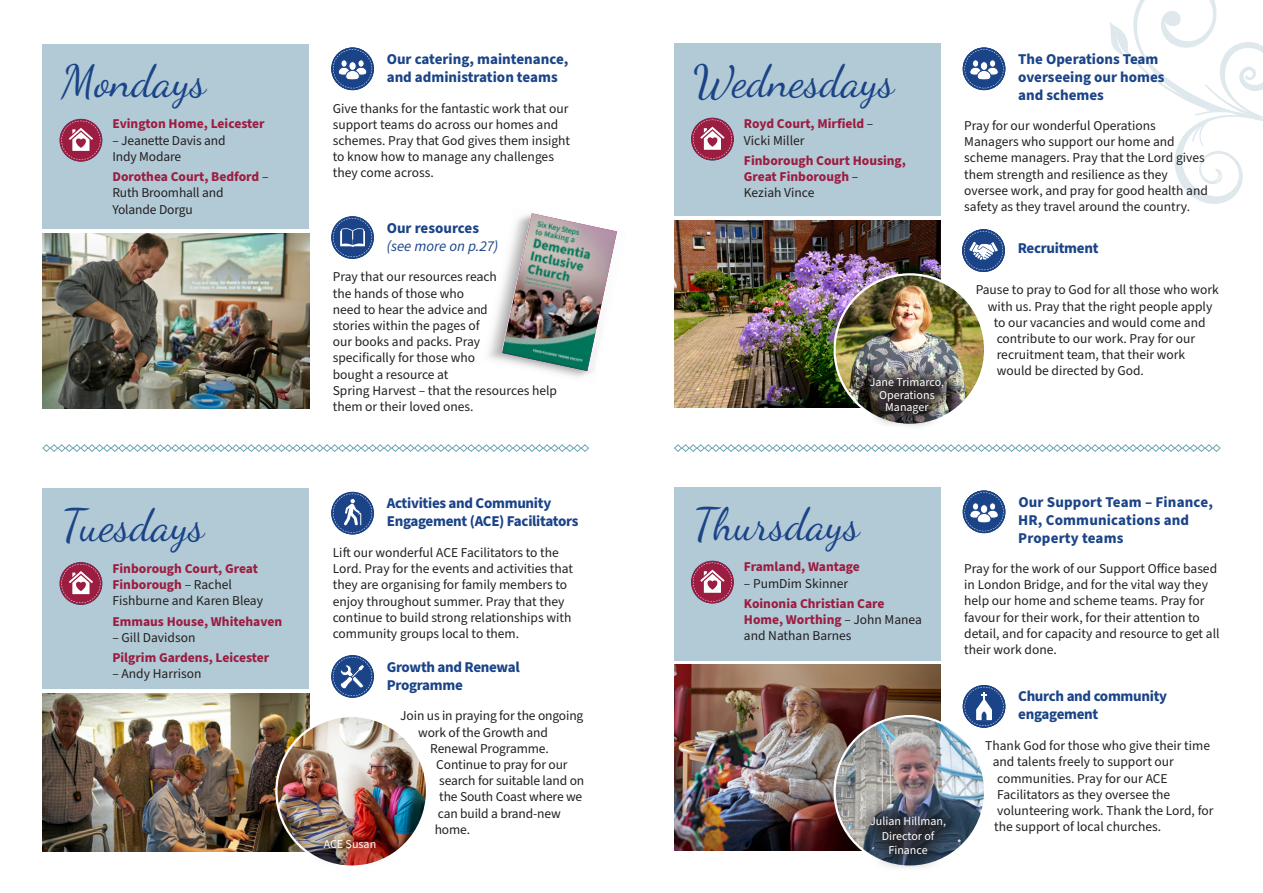
<style>
.page{position:relative;width:1263px;height:893px;background:#fff}
.page>*{position:absolute;margin:0;border:0;box-sizing:border-box;transform-origin:0 0}
.t1{font:45px "Dancing Script";color:#1b4488}
.t2{font:700 15px/18px "Source Sans Pro";letter-spacing:-.02em;color:#1b4488}
.t3{font:700 15px/18px "Source Sans Pro";color:#1b4488}
.t4{font:700 15px/18px "Source Sans Pro";letter-spacing:.01em;color:#1b4488}
.t5{font:italic 15px/18px "Source Sans Pro";color:#1b4488}
.t6{font:13.5px/16.2px "Source Sans Pro";color:#231f20}
.t7{font:700 13.5px/16.2px "Source Sans Pro";color:#9b1d41}
.t8{font:12px/12px "Source Sans Pro";color:#fff;text-align:center}
.s1{font-weight:700;color:#9b1d41}
.s2{font-weight:400;color:#231f20}
.s3{font-weight:700;font-style:normal}
</style>
<div class="page">
<img style="left:43px;top:693px;width:266px;height:159px">
<div style="left:43px;top:488px;width:266px;height:200px;background:#b2cad5"></div>
<svg style="left:1109px;top:0;width:154px;height:204px"></svg>
<svg style="left:42px;top:444px;width:547px;height:8px"></svg>
<svg style="left:60px;top:562px;width:42px;height:43px"></svg>
<svg style="left:61px;top:564px;width:39px;height:39px;background:#af5c77"></svg>
<svg style="left:331px;top:492px;width:43px;height:43px"></svg>
<svg style="left:333px;top:494px;width:39px;height:39px"></svg>
<svg style="left:331px;top:655px;width:43px;height:43px"></svg>
<svg style="left:333px;top:657px;width:39px;height:39px"></svg>
<img style="left:674px;top:221px;width:267px;height:186px">
<div style="left:674px;top:44px;width:267px;height:172px;background:#b2cad5"></div>
<svg style="left:691px;top:118px;width:43px;height:43px"></svg>
<svg style="left:693px;top:120px;width:39px;height:39px;background:#af5c76"></svg>
<svg style="left:963px;top:47px;width:42px;height:43px"></svg>
<svg style="left:964px;top:49px;width:39px;height:39px"></svg>
<svg style="left:962px;top:229px;width:43px;height:43px"></svg>
<img style="left:674px;top:665px;width:267px;height:185px">
<div style="left:674px;top:487px;width:267px;height:173px;background:#b2cad5"></div>
<svg style="left:674px;top:444px;width:547px;height:8px"></svg>
<svg style="left:691px;top:561px;width:43px;height:42px"></svg>
<svg style="left:693px;top:563px;width:39px;height:39px;background:#af5c77"></svg>
<svg style="left:963px;top:490px;width:42px;height:43px"></svg>
<svg style="left:964px;top:492px;width:39px;height:39px"></svg>
<svg style="left:963px;top:685px;width:42px;height:43px"></svg>
<svg style="left:964px;top:687px;width:39px;height:39px"></svg>
<img style="left:43px;top:233px;width:266px;height:175px">
<svg style="left:331px;top:47px;width:43px;height:43px"></svg>
<svg style="left:333px;top:49px;width:39px;height:39px"></svg>
<svg style="left:331px;top:216px;width:43px;height:43px"></svg>
<svg style="left:333px;top:218px;width:39px;height:39px;background:#4d6da2"></svg>
<div style="left:43px;top:44px;width:266px;height:185px;background:#b2cad5"></div>
<svg style="left:60px;top:119px;width:42px;height:43px"></svg>
<svg style="left:61px;top:121px;width:39px;height:39px;background:#af5c76"></svg>
<img style="left:834px;top:274px;width:151px;height:151px;border-radius:75px">
<div style="left:853px;top:360px;width:108px;height:71px;background:#231f20;opacity:.89"></div>
<img style="left:834px;top:716px;width:151px;height:151px;border-radius:75px">
<svg style="left:853px;top:799px;width:110px;height:69px;background:#5e6671"></svg>
<img style="left:276px;top:716px;width:151px;height:151px;border-radius:75px">
<img style="left:307px;top:822px;width:86px;height:45px">
<img style="left:502px;top:213px;width:115px;height:158px">
<p class="t1" style="left:62px;top:55px;width:146px">Mondays</p>
<p class="t7" style="left:112px;top:116px;width:154px">Evington Home, Leicester</p>
<p class="t6" style="left:112px;top:132px;width:115px">– Jeanette Davis and<br>Indy Modare</p>
<p class="t6" style="left:112px;top:169px;width:158px"><span class="s1">Dorothea Court, Bedford</span> –<br>Ruth Broomhall and<br>Yolande Dorgu</p>
<p class="t1" style="left:62px;top:499px;width:144px">Tuesdays</p>
<p class="t7" style="left:112px;top:560px;width:152px">Finborough Court, Great<br>Finborough <span class="s2">– Rachel<br>Fishburne and Karen Bleay</span></p>
<p class="t7" style="left:112px;top:613px;width:171px">Emmaus House, Whitehaven</p>
<p class="t6" style="left:112px;top:630px;width:85px">– Gill Davidson</p>
<p class="t7" style="left:112px;top:650px;width:159px">Pilgrim Gardens, Leicester</p>
<p class="t6" style="left:112px;top:666px;width:91px">– Andy Harrison</p>
<p class="t3" style="left:387px;top:50px;width:183px">Our catering, maintenance, and administration teams</p>
<p class="t6" style="left:333px;top:101px;width:239px">Give thanks for the fantastic work that our support teams do across our homes and schemes. Pray that God gives them insight to know how to manage any challenges they come across.</p>
<p class="t5" style="left:387px;top:219px;width:113px"><span class="s3">Our resources </span>(see more on p.27)</p>
<p class="t6" style="left:333px;top:269px;width:226px">Pray that our resources reach<br>the hands of those who<br>need to hear the advice and<br>stories within the pages of<br>our books and packs. Pray<br>specifically for those who<br>bought a resource at<br>Spring Harvest – that the resources help them or their loved ones.</p>
<p class="t2" style="left:387px;top:495px;width:193px">Activities and Community<br>Engagement (ACE) Facilitators</p>
<p class="t6" style="left:333px;top:545px;width:242px">Lift our wonderful ACE Facilitators to the Lord. Pray for the events and activities that they are organising for family members to enjoy throughout summer. Pray that they continue to build strong relationships with community groups local to them.</p>
<p class="t2" style="left:387px;top:658px;width:135px">Growth and Renewal<br>Programme</p>
<p class="t6" style="left:400px;top:708px;width:185px">Join us in praying for the ongoing</p>
<p class="t6" style="left:418px;top:724px;width:131px">work of the Growth and</p>
<p class="t6" style="left:430px;top:741px;width:120px">Renewal Programme.</p>
<p class="t6" style="left:436px;top:757px;width:133px">Continue to pray for our</p>
<p class="t6" style="left:439px;top:773px;width:147px">search for suitable land on</p>
<p class="t6" style="left:439px;top:789px;width:145px">the South Coast where we</p>
<p class="t6" style="left:438px;top:805px;width:125px">can build a brand-new</p>
<p class="t6" style="left:435px;top:822px;width:37px">home.</p>
<p class="t8" style="left:324px;top:839px;width:54px">ACE Susan</p>
<p class="t1" style="left:693px;top:55px;width:203px">Wednesdays</p>
<p class="t7" style="left:744px;top:116px;width:131px">Royd Court, Mirfield <span class="s2">–<br>Vicki Miller</span></p>
<p class="t7" style="left:744px;top:153px;width:164px">Finborough Court Housing,<br>Great Finborough <span class="s2">–<br>Keziah Vince</span></p>
<p class="t8" style="left:870px;top:377px;width:76px">Jane Trimarco,<br>Operations<br>Manager</p>
<p class="t3" style="left:1018px;top:50px;width:148px">The Operations Team overseeing our homes and schemes</p>
<p class="t6" style="left:964px;top:118px;width:245px">Pray for our wonderful Operations Managers who support our home and scheme managers. Pray that the Lord gives them strength and resilience as they oversee work, and pray for good health and safety as they travel around the country.</p>
<p class="t2" style="left:1018px;top:240px;width:82px">Recruitment</p>
<p class="t6" style="left:976px;top:282px;width:244px">Pause to pray to God for all those who work</p>
<p class="t6" style="left:988px;top:299px;width:226px">with us. Pray that the right people apply</p>
<p class="t6" style="left:994px;top:315px;width:213px">to our vacancies and would come and</p>
<p class="t6" style="left:997px;top:331px;width:200px">contribute to our work. Pray for our</p>
<p class="t6" style="left:997px;top:347px;width:190px">recruitment team, that their work</p>
<p class="t6" style="left:997px;top:363px;width:149px">would be directed by God.</p>
<p class="t1" style="left:693px;top:498px;width:168px">Thursdays</p>
<p class="t7" style="left:744px;top:559px;width:118px">Framland, Wantage</p>
<p class="t6" style="left:744px;top:575px;width:106px">– PumDim Skinner</p>
<p class="t7" style="left:744px;top:596px;width:180px">Koinonia Christian Care<br>Home, Worthing <span class="s2">– John Manea and Nathan Barnes</span></p>
<p class="t8" style="left:870px;top:814px;width:77px;line-height:14.4px">Julian Hillman,<br>Director of<br>Finance</p>
<p class="t4" style="left:1018px;top:493px;width:196px">Our Support Team – Finance,<br>HR, Communications and<br>Property teams</p>
<p class="t6" style="left:964px;top:561px;width:257px">Pray for the work of our Support Office based in London Bridge, and for the vital way they help our home and scheme teams. Pray for favour for their work, for their attention to detail, and for capacity and resource to get all their work done.</p>
<p class="t2" style="left:1018px;top:688px;width:150px">Church and community engagement</p>
<p class="t6" style="left:985px;top:738px;width:226px">Thank God for those who give their time</p>
<p class="t6" style="left:993px;top:754px;width:183px">and talents freely to support our</p>
<p class="t6" style="left:997px;top:770px;width:172px">communities. Pray for our ACE</p>
<p class="t6" style="left:997px;top:787px;width:175px">Facilitators as they oversee the</p>
<p class="t6" style="left:997px;top:803px;width:218px">volunteering work. Thank the Lord, for</p>
<p class="t6" style="left:994px;top:819px;width:168px">the support of local churches.</p>
</div>
